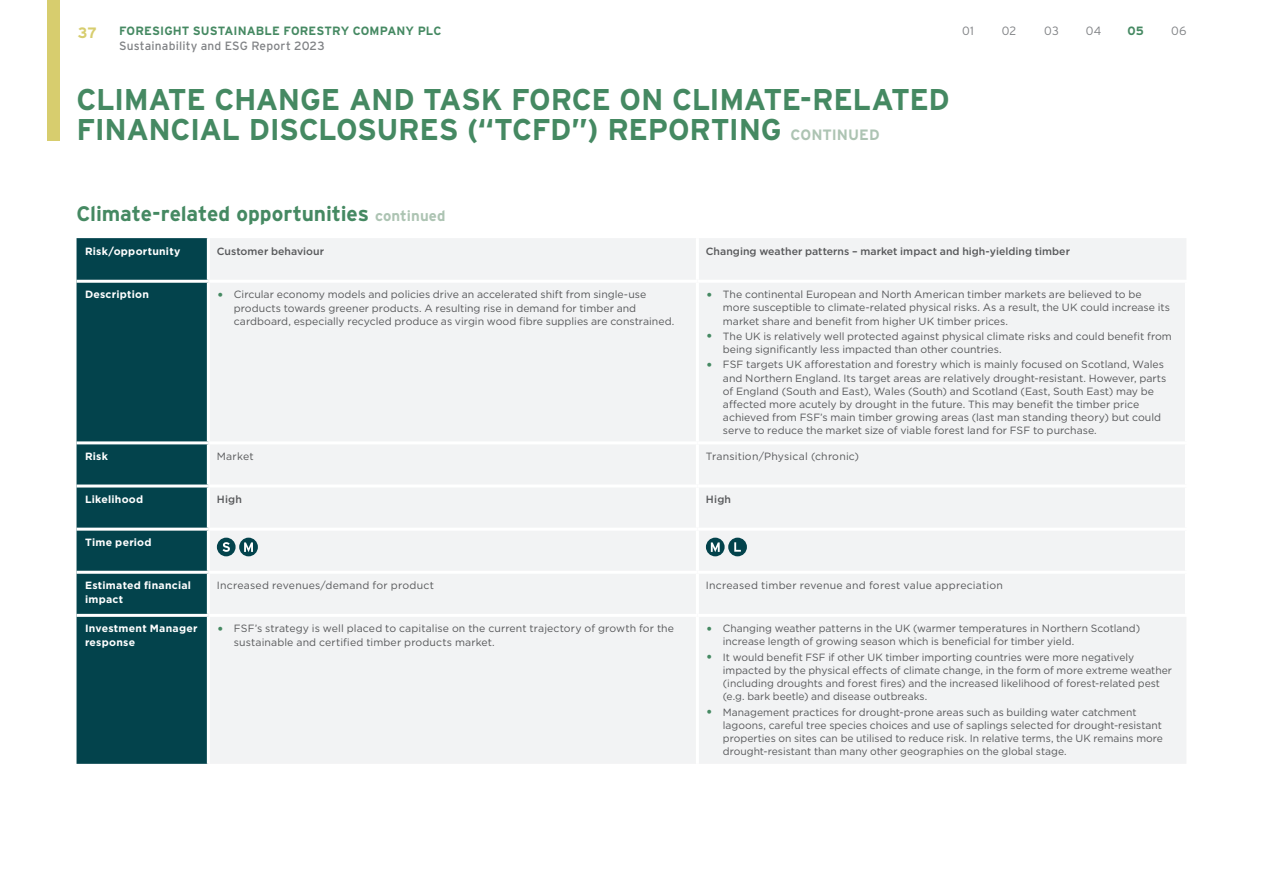
<style>
.page{position:relative;width:1263px;height:893px;background:#fff}
.page>*{position:absolute;margin:0;border:0;box-sizing:border-box;transform-origin:0 0}
.t1{font:700 30px/30px "Interstate";letter-spacing:-.015em;color:#458962}
.t2{font:700 21px "Interstate";letter-spacing:-.005em;color:#458962}
.t3{font:700 15px "Interstate";color:#d7cd6e}
.t4{font:700 12px "Interstate";letter-spacing:.005em;color:#458962}
.t5{font:12px "Interstate";letter-spacing:.015em;color:#808285}
.t6{font:300 12px "Interstate";letter-spacing:.02em;color:#808285}
.t7{font:10.5px/13.2px "Gotham";color:#57585a}
.t8{font:700 10.5px/13.5px "Gotham";letter-spacing:.025em;color:#fff}
.t9{font:500 10.5px "Gotham";letter-spacing:.005em;color:#57585a}
.t10{font:10.5px "Gotham";letter-spacing:.02em;color:#57585a}
.t11{font:10.5px "Gotham";letter-spacing:.025em;color:#57585a}
.s1{font-size:15px;color:#adc4b3}
.s2{font-size:15px;color:#458962}
</style>
<div class="page">
<div style="left:47px;top:0;width:13px;height:140px;background:#d7cd6e"></div>
<div style="left:77px;top:238px;width:130px;height:526px;background:#03434c"></div>
<div style="left:210px;top:238px;width:976px;height:526px;background:#f2f3f4"></div>
<hr style="left:77px;top:280px;width:131px;height:3px;background:#fff">
<hr style="left:77px;top:441px;width:131px;height:3px;background:#fff">
<hr style="left:77px;top:484px;width:131px;height:3px;background:#fff">
<hr style="left:77px;top:528px;width:131px;height:3px;background:#fff">
<hr style="left:77px;top:571px;width:131px;height:3px;background:#fff">
<hr style="left:77px;top:614px;width:131px;height:3px;background:#fff">
<hr style="left:696px;top:238px;width:3px;height:42px;background:#fff">
<hr style="left:696px;top:283px;width:3px;height:158px;background:#fff">
<hr style="left:696px;top:444px;width:3px;height:40px;background:#fff">
<hr style="left:696px;top:487px;width:3px;height:41px;background:#fff">
<hr style="left:696px;top:531px;width:3px;height:40px;background:#fff">
<hr style="left:696px;top:574px;width:3px;height:40px;background:#fff">
<hr style="left:696px;top:617px;width:3px;height:147px;background:#fff">
<hr style="left:208px;top:280px;width:489px;height:3px;background:#fff">
<hr style="left:697px;top:280px;width:491px;height:3px;background:#fff">
<hr style="left:1185px;top:283px;width:3px;height:158px;background:#fff">
<hr style="left:208px;top:441px;width:489px;height:3px;background:#fff">
<hr style="left:697px;top:441px;width:491px;height:3px;background:#fff">
<hr style="left:1185px;top:444px;width:3px;height:40px;background:#fff">
<hr style="left:208px;top:484px;width:489px;height:3px;background:#fff">
<hr style="left:697px;top:484px;width:491px;height:3px;background:#fff">
<hr style="left:1185px;top:487px;width:3px;height:41px;background:#fff">
<hr style="left:208px;top:528px;width:489px;height:3px;background:#fff">
<hr style="left:697px;top:528px;width:491px;height:3px;background:#fff">
<hr style="left:1185px;top:531px;width:3px;height:40px;background:#fff">
<hr style="left:208px;top:571px;width:489px;height:3px;background:#fff">
<hr style="left:697px;top:571px;width:491px;height:3px;background:#fff">
<hr style="left:1185px;top:574px;width:3px;height:40px;background:#fff">
<hr style="left:208px;top:614px;width:489px;height:3px;background:#fff">
<hr style="left:697px;top:614px;width:491px;height:3px;background:#fff">
<div style="left:217px;top:538px;width:19px;height:18px;background:#03434c;border-radius:50%"></div>
<svg style="left:223px;top:542px;width:7px;height:10px"></svg>
<div style="left:239px;top:538px;width:19px;height:18px;background:#03434c;border-radius:50%"></div>
<svg style="left:244px;top:542px;width:9px;height:10px"></svg>
<div style="left:706px;top:538px;width:19px;height:18px;background:#03434c;border-radius:50%"></div>
<svg style="left:711px;top:542px;width:9px;height:10px"></svg>
<div style="left:728px;top:538px;width:19px;height:18px;background:#03434c;border-radius:50%"></div>
<svg style="left:734px;top:542px;width:7px;height:10px"></svg>
<h3 class="t3" style="left:78px;top:24px;width:21px">37</h3>
<p class="t4" style="left:119px;top:24px;width:324px">FORESIGHT SUSTAINABLE FORESTRY COMPANY PLC</p>
<p class="t6" style="left:962px;top:24px;width:13px">01</p>
<p class="t6" style="left:1002px;top:24px;width:16px">02</p>
<p class="t6" style="left:1044px;top:24px;width:16px">03</p>
<p class="t6" style="left:1086px;top:24px;width:17px">04</p>
<p class="t4" style="left:1127px;top:24px;width:18px">05</p>
<p class="t6" style="left:1171px;top:24px;width:17px">06</p>
<p class="t5" style="left:119px;top:39px;width:207px">Sustainability and ESG Report 2023</p>
<h1 class="t1" style="left:77px;top:85px;width:875px">CLIMATE CHANGE AND TASK FORCE ON CLIMATE-RELATED<br>FINANCIAL DISCLOSURES (“TCFD”) REPORTING <span class="s1">CONTINUED</span></h1>
<h2 class="t2" style="left:77px;top:202px;width:370px">Climate-related opportunities <span class="s1">continued</span></h2>
<p class="t8" style="left:85px;top:244px;width:97px">Risk/opportunity</p>
<p class="t9" style="left:217px;top:244px;width:109px">Customer behaviour</p>
<p class="t9" style="left:706px;top:244px;width:366px">Changing weather patterns – market impact and high-yielding timber</p>
<p class="t8" style="left:85px;top:288px;width:65px">Description</p>
<p class="t7" style="left:234px;top:287px;width:442px;text-indent:-17px"><span class="s2">•</span> Circular economy models and policies drive an accelerated shift from single-use products towards greener products. A resulting rise in demand for timber and cardboard, especially recycled produce as virgin wood fibre supplies are constrained.</p>
<p class="t7" style="left:723px;top:288px;width:449px;text-indent:-17px"><span class="s2">•</span> The continental European and North American timber markets are believed to be more susceptible to climate-related physical risks. As a result, the UK could increase its market share and benefit from higher UK timber prices.</p>
<p class="t7" style="left:723px;top:329px;width:450px;text-indent:-17px"><span class="s2">•</span> The UK is relatively well protected against physical climate risks and could benefit from being significantly less impacted than other countries.</p>
<p class="t7" style="left:723px;top:358px;width:445px;text-indent:-17px"><span class="s2">•</span> FSF targets UK afforestation and forestry which is mainly focused on Scotland, Wales and Northern England. Its target areas are relatively drought-resistant. However, parts of England (South and East), Wales (South) and Scotland (East, South East) may be affected more acutely by drought in the future. This may benefit the timber price achieved from FSF’s main timber growing areas (last man standing theory) but could serve to reduce the market size of viable forest land for FSF to purchase.</p>
<p class="t8" style="left:85px;top:449px;width:25px">Risk</p>
<p class="t7" style="left:217px;top:449px;width:38px">Market</p>
<p class="t7" style="left:706px;top:449px;width:155px">Transition/Physical (chronic)</p>
<p class="t8" style="left:85px;top:492px;width:60px">Likelihood</p>
<p class="t9" style="left:217px;top:492px;width:27px">High</p>
<p class="t9" style="left:706px;top:492px;width:27px">High</p>
<p class="t8" style="left:85px;top:535px;width:68px">Time period</p>
<p class="t8" style="left:85px;top:579px;width:108px">Estimated financial impact</p>
<p class="t11" style="left:217px;top:579px;width:219px">Increased revenues/demand for product</p>
<p class="t10" style="left:706px;top:579px;width:298px">Increased timber revenue and forest value appreciation</p>
<p class="t8" style="left:85px;top:622px;width:114px">Investment Manager response</p>
<p class="t7" style="left:234px;top:622px;width:442px;text-indent:-17px"><span class="s2">•</span> FSF’s strategy is well placed to capitalise on the current trajectory of growth for the sustainable and certified timber products market.</p>
<p class="t7" style="left:723px;top:622px;width:419px;text-indent:-17px"><span class="s2">•</span> Changing weather patterns in the UK (warmer temperatures in Northern Scotland) increase length of growing season which is beneficial for timber yield.</p>
<p class="t7" style="left:723px;top:650px;width:451px;text-indent:-17px"><span class="s2">•</span> It would benefit FSF if other UK timber importing countries were more negatively impacted by the physical effects of climate change, in the form of more extreme weather (including droughts and forest fires) and the increased likelihood of forest‑related pest (e.g. bark beetle) and disease outbreaks.</p>
<p class="t7" style="left:723px;top:705px;width:442px;text-indent:-17px"><span class="s2">•</span> Management practices for drought-prone areas such as building water catchment lagoons, careful tree species choices and use of saplings selected for drought‑resistant properties on sites can be utilised to reduce risk. In relative terms, the UK remains more drought-resistant than many other geographies on the global stage.</p>
</div>
